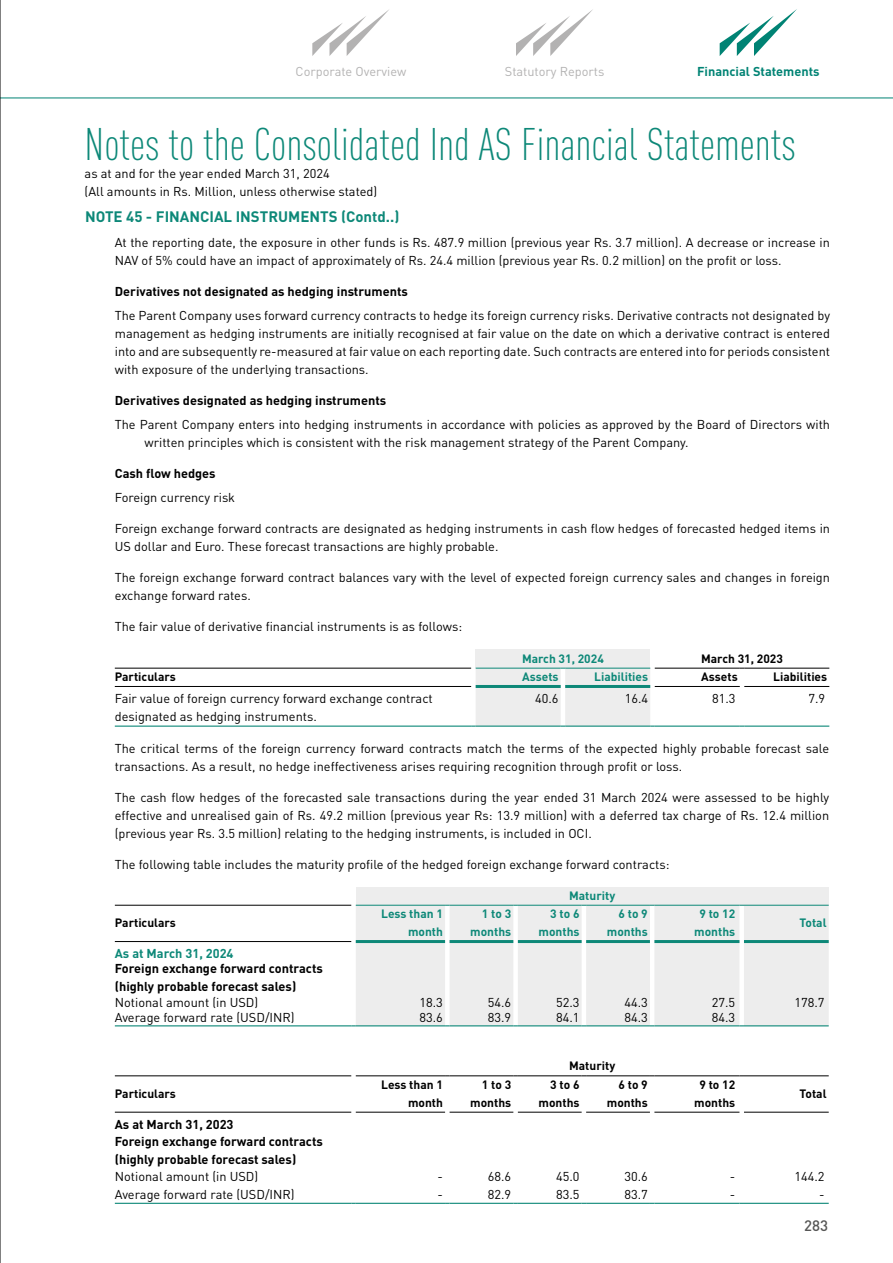
<style>
.page{position:relative;width:893px;height:1263px;background:#fff}
.page>*{position:absolute;margin:0;border:0;box-sizing:border-box;transform-origin:0 0}
.t1{font:300 condensed 45px "DIN Pro";color:#0d8878}
.t2{font:700 15px "DIN Pro";color:#0d8878}
.t3{font:500 15px "DIN Pro";color:#575756}
.t4{font:12.75px/18px "DIN Pro";color:#000}
.t5{font:700 12.75px/17.5px "DIN Pro";color:#000}
.t6{font:12.75px "DIN Pro";color:#b3b2b2}
.t7{font:700 12.75px "DIN Pro";color:#008374}
.t8{font:700 12.75px "DIN Pro";color:#0d8878}
.t9{font:700 12px/18px "DIN Pro";color:#000;text-align:right}
.t10{font:700 12px/18px "DIN Pro";color:#0d8878;text-align:right}
</style>
<div class="page">
<div style="left:476px;top:650px;width:174px;height:18px;background:#ededed"></div>
<hr style="left:655px;top:686px;width:85px;height:1px;background:#000">
<hr style="left:744px;top:686px;width:85px;height:1px;background:#000">
<hr style="left:115px;top:668px;width:356px;height:1px;background:#000">
<hr style="left:115px;top:686px;width:356px;height:1px;background:#000">
<hr style="left:655px;top:668px;width:85px;height:1px;background:#000">
<hr style="left:744px;top:668px;width:85px;height:1px;background:#000">
<hr style="left:115px;top:725px;width:356px;height:2px;background:#0d8878">
<hr style="left:655px;top:725px;width:85px;height:2px;background:#0d8878">
<hr style="left:744px;top:725px;width:85px;height:2px;background:#0d8878">
<svg style="left:471px;top:668px;width:184px;height:59px;background:#e7ebea"></svg>
<hr style="left:476px;top:685px;width:85px;height:3px;background:#0d8878">
<hr style="left:565px;top:685px;width:85px;height:3px;background:#0d8878">
<div style="left:356px;top:887px;width:473px;height:18px;background:#ededed"></div>
<hr style="left:115px;top:905px;width:236px;height:1px;background:#000">
<hr style="left:115px;top:941px;width:236px;height:1px;background:#000">
<hr style="left:115px;top:1025px;width:236px;height:1px;background:#0d8878">
<svg style="left:351px;top:905px;width:478px;height:121px;background:#e6eae9"></svg>
<hr style="left:744px;top:905px;width:85px;height:1px;background:#0d8878">
<hr style="left:115px;top:1075px;width:236px;height:1px;background:#000">
<hr style="left:115px;top:1112px;width:236px;height:1px;background:#000">
<hr style="left:356px;top:1112px;width:89px;height:1px;background:#000">
<hr style="left:450px;top:1112px;width:63px;height:1px;background:#000">
<hr style="left:518px;top:1112px;width:64px;height:1px;background:#000">
<hr style="left:586px;top:1112px;width:64px;height:1px;background:#000">
<hr style="left:654px;top:1112px;width:85px;height:1px;background:#000">
<hr style="left:744px;top:1112px;width:85px;height:1px;background:#000">
<hr style="left:115px;top:1203px;width:236px;height:1px;background:#0d8878">
<hr style="left:356px;top:1203px;width:89px;height:1px;background:#0d8878">
<hr style="left:450px;top:1203px;width:63px;height:1px;background:#0d8878">
<hr style="left:518px;top:1203px;width:64px;height:1px;background:#0d8878">
<hr style="left:586px;top:1203px;width:64px;height:1px;background:#0d8878">
<hr style="left:654px;top:1203px;width:85px;height:1px;background:#0d8878">
<hr style="left:744px;top:1203px;width:85px;height:1px;background:#0d8878">
<hr style="left:356px;top:1075px;width:89px;height:1px;background:#000">
<hr style="left:450px;top:1075px;width:63px;height:1px;background:#000">
<hr style="left:518px;top:1075px;width:64px;height:1px;background:#000">
<hr style="left:586px;top:1075px;width:64px;height:1px;background:#000">
<hr style="left:654px;top:1075px;width:85px;height:1px;background:#000">
<hr style="left:744px;top:1075px;width:85px;height:1px;background:#000">
<hr style="left:0;top:98px;width:893px;height:1px;background:#008374">
<hr style="left:0;top:0;width:1px;height:1263px;background:#000">
<svg style="left:516px;top:9px;width:77px;height:47px"></svg>
<svg style="left:312px;top:10px;width:77px;height:46px"></svg>
<svg style="left:720px;top:9px;width:77px;height:47px"></svg>
<p class="t6" style="left:296px;top:63px;width:112px">Corporate Overview</p>
<p class="t6" style="left:505px;top:63px;width:101px">Statutory Reports</p>
<p class="t7" style="left:697px;top:63px;width:124px">Financial Statements</p>
<h1 class="t1" style="left:85px;top:112px;width:713px">Notes to the Consolidated Ind AS Financial Statements</h1>
<p class="t4" style="left:85px;top:163px;width:294px">as at and for the year ended March 31, 2024<br>(All amounts in Rs. Million, unless otherwise stated)</p>
<p class="t2" style="left:85px;top:206px;width:316px">NOTE 45 - FINANCIAL INSTRUMENTS (Contd..)</p>
<p class="t4" style="left:115px;top:233px;width:717px">At the reporting date, the exposure in other funds is Rs. 487.9 million (previous year Rs. 3.7 million). A decrease or increase in<br>NAV of 5% could have an impact of approximately of Rs. 24.4 million (previous year Rs. 0.2 million) on the profit or loss.</p>
<p class="t5" style="left:115px;top:282px;width:295px">Derivatives not designated as hedging instruments</p>
<p class="t4" style="left:115px;top:306px;width:717px;text-align:justify">The Parent Company uses forward currency contracts to hedge its foreign currency risks. Derivative contracts not designated by management as hedging instruments are initially recognised at fair value on the date on which a derivative contract is entered into and are subsequently re-measured at fair value on each reporting date. Such contracts are entered into for periods consistent with exposure of the underlying transactions.</p>
<p class="t5" style="left:115px;top:391px;width:273px">Derivatives designated as hedging instruments</p>
<p class="t4" style="left:145px;top:415px;width:687px;text-indent:-30px">The Parent Company enters into hedging instruments in accordance with policies as approved by the Board of Directors with written principles which is consistent with the risk management strategy of the Parent Company.</p>
<p class="t5" style="left:115px;top:464px;width:102px">Cash flow hedges</p>
<p class="t4" style="left:115px;top:488px;width:122px">Foreign currency risk</p>
<p class="t4" style="left:115px;top:519px;width:717px">Foreign exchange forward contracts are designated as hedging instruments in cash flow hedges of forecasted hedged items in<br>US dollar and Euro. These forecast transactions are highly probable.</p>
<p class="t4" style="left:115px;top:568px;width:717px">The foreign exchange forward contract balances vary with the level of expected foreign currency sales and changes in foreign exchange forward rates.</p>
<p class="t4" style="left:115px;top:616px;width:349px">The fair value of derivative financial instruments is as follows:</p>
<p class="t10" style="left:522px;top:649px;width:83px">March 31, 2024</p>
<p class="t9" style="left:701px;top:649px;width:83px">March 31, 2023</p>
<p class="t9" style="left:115px;top:667px;width:63px">Particulars</p>
<p class="t10" style="left:522px;top:667px;width:38px">Assets</p>
<p class="t10" style="left:594px;top:667px;width:55px">Liabilities</p>
<p class="t9" style="left:701px;top:667px;width:38px">Assets</p>
<p class="t9" style="left:773px;top:667px;width:55px">Liabilities</p>
<p class="t4" style="left:115px;top:689px;width:319px">Fair value of foreign currency forward exchange contract designated as hedging instruments.</p>
<p class="t4" style="left:535px;top:689px;width:25px">40.6</p>
<p class="t4" style="left:625px;top:689px;width:25px">16.4</p>
<p class="t4" style="left:712px;top:689px;width:25px">81.3</p>
<p class="t4" style="left:808px;top:689px;width:18px">7.9</p>
<p class="t4" style="left:115px;top:739px;width:716px">The critical terms of the foreign currency forward contracts match the terms of the expected highly probable forecast sale transactions. As a result, no hedge ineffectiveness arises requiring recognition through profit or loss.</p>
<p class="t4" style="left:115px;top:788px;width:716px;text-align:justify">The cash flow hedges of the forecasted sale transactions during the year ended 31 March 2024 were assessed to be highly effective and unrealised gain of Rs. 49.2 million (previous year Rs: 13.9 million) with a deferred tax charge of Rs. 12.4 million (previous year Rs. 3.5 million) relating to the hedging instruments, is included in OCI.</p>
<p class="t4" style="left:115px;top:854px;width:556px">The following table includes the maturity profile of the hedged foreign exchange forward contracts:</p>
<p class="t10" style="left:569px;top:886px;width:48px">Maturity</p>
<p class="t9" style="left:115px;top:913px;width:63px">Particulars</p>
<p class="t10" style="left:381px;top:904px;width:63px">Less than 1 month</p>
<p class="t10" style="left:470px;top:904px;width:42px">1 to 3 months</p>
<p class="t10" style="left:539px;top:904px;width:42px">3 to 6 months</p>
<p class="t10" style="left:607px;top:904px;width:42px">6 to 9 months</p>
<p class="t10" style="left:694px;top:904px;width:42px;text-align:center">9 to 12 months</p>
<p class="t10" style="left:799px;top:913px;width:29px">Total</p>
<p class="t8" style="left:115px;top:944px;width:120px">As at March 31, 2024</p>
<p class="t5" style="left:115px;top:959px;width:210px;line-height:18px">Foreign exchange forward contracts (highly probable forecast sales)</p>
<p class="t4" style="left:115px;top:992px;width:145px">Notional amount (in USD)</p>
<p class="t4" style="left:420px;top:992px;width:25px">18.3</p>
<p class="t4" style="left:488px;top:992px;width:25px">54.6</p>
<p class="t4" style="left:556px;top:992px;width:25px">52.3</p>
<p class="t4" style="left:624px;top:992px;width:25px">44.3</p>
<p class="t4" style="left:712px;top:992px;width:25px">27.5</p>
<p class="t4" style="left:794px;top:992px;width:32px">178.7</p>
<p class="t4" style="left:115px;top:1008px;width:181px">Average forward rate (USD/INR)</p>
<p class="t4" style="left:419px;top:1008px;width:25px">83.6</p>
<p class="t4" style="left:488px;top:1008px;width:25px">83.9</p>
<p class="t4" style="left:556px;top:1008px;width:25px">84.1</p>
<p class="t4" style="left:624px;top:1008px;width:25px">84.3</p>
<p class="t4" style="left:712px;top:1008px;width:25px">84.3</p>
<p class="t9" style="left:569px;top:1056px;width:48px">Maturity</p>
<p class="t9" style="left:115px;top:1084px;width:63px">Particulars</p>
<p class="t9" style="left:381px;top:1075px;width:63px">Less than 1 month</p>
<p class="t9" style="left:470px;top:1075px;width:42px">1 to 3 months</p>
<p class="t9" style="left:539px;top:1075px;width:42px">3 to 6 months</p>
<p class="t9" style="left:607px;top:1075px;width:42px">6 to 9 months</p>
<p class="t9" style="left:694px;top:1075px;width:42px;text-align:center">9 to 12 months</p>
<p class="t9" style="left:799px;top:1084px;width:29px">Total</p>
<p class="t5" style="left:115px;top:1115px;width:210px">As at March 31, 2023<br>Foreign exchange forward contracts (highly probable forecast sales)</p>
<p class="t4" style="left:115px;top:1167px;width:145px">Notional amount (in USD)</p>
<p class="t4" style="left:437px;top:1167px;width:7px">-</p>
<p class="t4" style="left:488px;top:1167px;width:25px">68.6</p>
<p class="t4" style="left:556px;top:1167px;width:25px">45.0</p>
<p class="t4" style="left:624px;top:1167px;width:25px">30.6</p>
<p class="t4" style="left:730px;top:1167px;width:7px">-</p>
<p class="t4" style="left:794px;top:1167px;width:32px">144.2</p>
<p class="t4" style="left:115px;top:1184px;width:181px">Average forward rate (USD/INR)</p>
<p class="t4" style="left:437px;top:1184px;width:7px">-</p>
<p class="t4" style="left:488px;top:1184px;width:25px">82.9</p>
<p class="t4" style="left:556px;top:1184px;width:25px">83.5</p>
<p class="t4" style="left:624px;top:1184px;width:25px">83.7</p>
<p class="t4" style="left:730px;top:1184px;width:7px">-</p>
<p class="t4" style="left:819px;top:1184px;width:7px">-</p>
<p class="t3" style="left:804px;top:1215px;width:25px">283</p>
</div>
